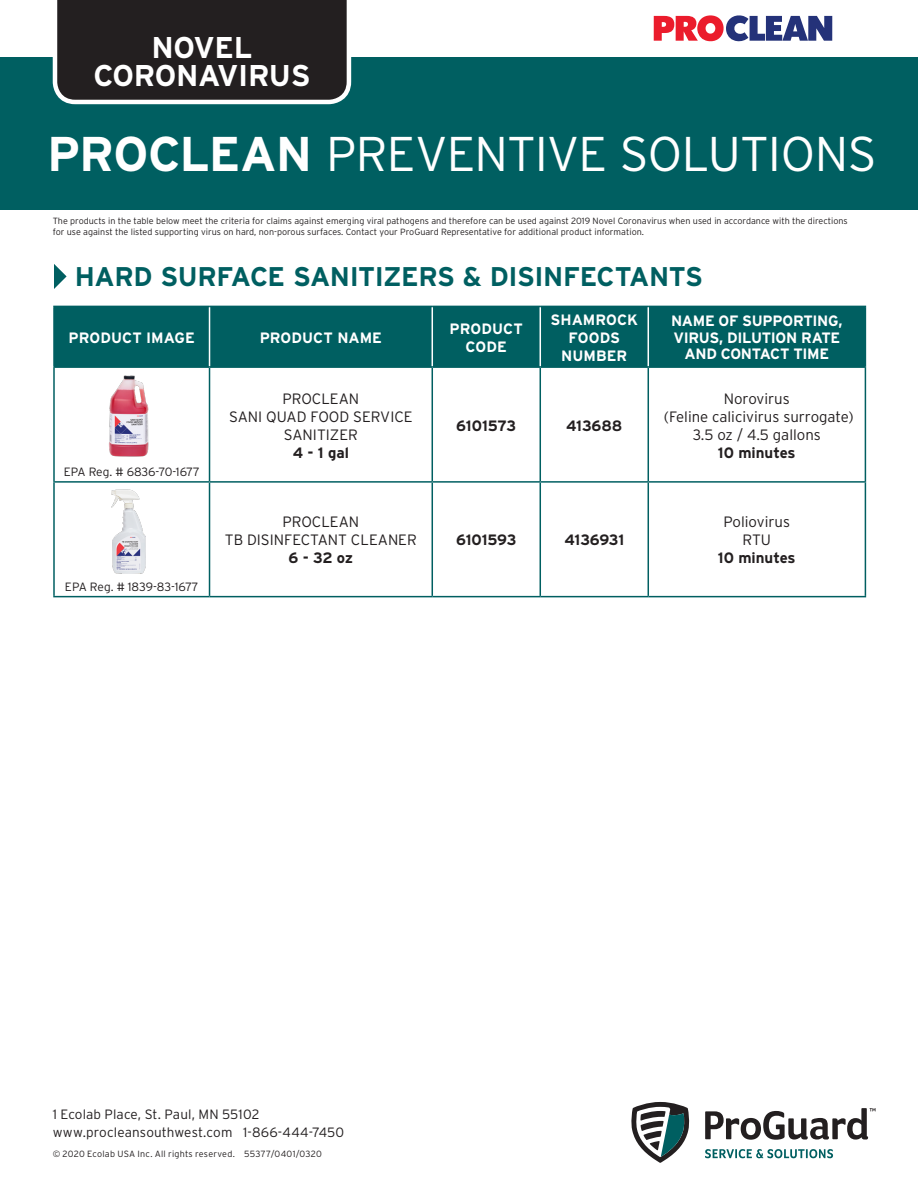
<style>
.page{position:relative;width:918px;height:1188px;background:#fff}
.page>*{position:absolute;margin:0;border:0;box-sizing:border-box;transform-origin:0 0}
.t1{font:300 48.75px "Interstate";letter-spacing:-.015em;color:#fff}
.t2{font:700 30px "Interstate";letter-spacing:-.01em;color:#fff}
.t3{font:700 27px "Interstate";letter-spacing:-.015em;color:#005f61}
.t4{font:300 15px/18px "Interstate";color:#231f20;text-align:center}
.t5{font:700 15px/18px "Interstate";letter-spacing:-.005em;color:#fff;text-align:center}
.t6{font:700 15px/16.5px "Interstate";letter-spacing:-.025em;color:#fff;text-align:center}
.t7{font:700 15px "Interstate";letter-spacing:-.015em;color:#231f20}
.t8{font:300 13.5px "Interstate";letter-spacing:.01em;color:#231f20}
.t9{font:300 12px "Interstate";letter-spacing:-.01em;color:#231f20}
.t10{font:300 9px/10.5px "Interstate";color:#231f20}
.t11{font:300 9px "Interstate";letter-spacing:.025em;color:#231f20}
.s1{font-weight:700}
</style>
<div class="page">
<div style="left:0;top:57px;width:918px;height:152px;background:#005f61"></div>
<svg style="left:53px;top:0;width:298px;height:104px;background:#312e2f"></svg>
<svg style="left:54px;top:264px;width:13px;height:25px"></svg>
<svg style="left:654px;top:15px;width:178px;height:27px"></svg>
<svg style="left:705px;top:1149px;width:128px;height:9px"></svg>
<svg style="left:631px;top:1102px;width:59px;height:61px"></svg>
<svg style="left:705px;top:1108px;width:171px;height:32px"></svg>
<div style="left:55px;top:307px;width:810px;height:59px;background:#005f61"></div>
<hr style="left:209px;top:307px;width:1px;height:59px;background:#fff">
<hr style="left:432px;top:307px;width:1px;height:59px;background:#fff">
<hr style="left:540px;top:307px;width:1px;height:59px;background:#fff">
<hr style="left:648px;top:307px;width:1px;height:59px;background:#fff">
<hr style="left:53px;top:306px;width:157px;height:1px;background:#005f61">
<hr style="left:53px;top:307px;width:2px;height:59px;background:#005f61">
<hr style="left:210px;top:306px;width:222px;height:1px;background:#005f61">
<hr style="left:432px;top:306px;width:108px;height:1px;background:#005f61">
<hr style="left:540px;top:306px;width:108px;height:1px;background:#005f61">
<hr style="left:648px;top:306px;width:218px;height:1px;background:#005f61">
<hr style="left:865px;top:307px;width:1px;height:59px;background:#005f61">
<hr style="left:53px;top:366px;width:157px;height:2px;background:#005f61">
<hr style="left:53px;top:368px;width:2px;height:113px;background:#005f61">
<hr style="left:210px;top:366px;width:222px;height:2px;background:#005f61">
<hr style="left:209px;top:368px;width:1px;height:113px;background:#005f61">
<hr style="left:432px;top:366px;width:108px;height:2px;background:#005f61">
<hr style="left:432px;top:368px;width:1px;height:113px;background:#005f61">
<hr style="left:540px;top:366px;width:108px;height:2px;background:#005f61">
<hr style="left:540px;top:368px;width:1px;height:113px;background:#005f61">
<hr style="left:648px;top:366px;width:218px;height:2px;background:#005f61">
<hr style="left:648px;top:368px;width:1px;height:113px;background:#005f61">
<hr style="left:865px;top:368px;width:1px;height:113px;background:#005f61">
<hr style="left:53px;top:481px;width:157px;height:2px;background:#005f61">
<hr style="left:53px;top:483px;width:2px;height:113px;background:#005f61">
<hr style="left:210px;top:481px;width:222px;height:2px;background:#005f61">
<hr style="left:209px;top:483px;width:1px;height:113px;background:#005f61">
<hr style="left:432px;top:481px;width:108px;height:2px;background:#005f61">
<hr style="left:432px;top:483px;width:1px;height:113px;background:#005f61">
<hr style="left:540px;top:481px;width:108px;height:2px;background:#005f61">
<hr style="left:540px;top:483px;width:1px;height:113px;background:#005f61">
<hr style="left:648px;top:481px;width:218px;height:2px;background:#005f61">
<hr style="left:648px;top:483px;width:1px;height:113px;background:#005f61">
<hr style="left:865px;top:483px;width:1px;height:113px;background:#005f61">
<hr style="left:53px;top:596px;width:157px;height:1px;background:#005f61">
<hr style="left:210px;top:596px;width:222px;height:1px;background:#005f61">
<hr style="left:432px;top:596px;width:108px;height:1px;background:#005f61">
<hr style="left:540px;top:596px;width:108px;height:1px;background:#005f61">
<hr style="left:648px;top:596px;width:218px;height:1px;background:#005f61">
<img style="left:109px;top:375px;width:40px;height:82px">
<img style="left:111px;top:489px;width:35px;height:85px">
<p class="t2" style="left:152px;top:29px;width:102px">NOVEL</p>
<p class="t2" style="left:93px;top:57px;width:219px">CORONAVIRUS</p>
<p class="t1" style="left:47px;top:124px;width:831px"><span class="s1">PROCLEAN</span> PREVENTIVE SOLUTIONS</p>
<p class="t10" style="left:53px;top:216px;width:797px">The products in the table below meet the criteria for claims against emerging viral pathogens and therefore can be used against 2019 Novel Coronavirus when used in accordance with the directions for use against the listed supporting virus on hard, non-porous surfaces. Contact your ProGuard Representative for additional product information.</p>
<p class="t3" style="left:75px;top:261px;width:630px">HARD SURFACE SANITIZERS &amp; DISINFECTANTS</p>
<p class="t5" style="left:69px;top:328px;width:128px">PRODUCT IMAGE</p>
<p class="t5" style="left:260px;top:328px;width:124px">PRODUCT NAME</p>
<p class="t5" style="left:450px;top:319px;width:75px">PRODUCT<br>CODE</p>
<p class="t5" style="left:551px;top:310px;width:89px">SHAMROCK<br>FOODS<br>NUMBER</p>
<p class="t6" style="left:671px;top:313px;width:173px">NAME OF SUPPORTING,<br>VIRUS, DILUTION RATE<br>AND CONTACT TIME</p>
<p class="t9" style="left:64px;top:464px;width:138px">EPA Reg. # 6836-70-1677</p>
<p class="t9" style="left:65px;top:579px;width:135px">EPA Reg. # 1839-83-1677</p>
<p class="t4" style="left:229px;top:389px;width:185px">PROCLEAN<br>SANI QUAD FOOD SERVICE<br>SANITIZER<br><span class="s1">4 - 1 gal</span></p>
<p class="t4" style="left:225px;top:513px;width:193px">PROCLEAN<br>TB DISINFECTANT CLEANER<br><span class="s1">6 - 32 oz</span></p>
<p class="t7" style="left:456px;top:416px;width:61px">6101573</p>
<p class="t7" style="left:566px;top:416px;width:58px">413688</p>
<p class="t7" style="left:456px;top:531px;width:62px">6101593</p>
<p class="t7" style="left:564px;top:531px;width:61px">4136931</p>
<p class="t4" style="left:664px;top:389px;width:191px">Norovirus<br>(Feline calicivirus surrogate)<br>3.5 oz / 4.5 gallons<br><span class="s1">10 minutes</span></p>
<p class="t4" style="left:718px;top:513px;width:79px">Poliovirus<br>RTU<br><span class="s1">10 minutes</span></p>
<p class="t8" style="left:53px;top:1106px;width:208px">1 Ecolab Place, St. Paul, MN 55102</p>
<p class="t8" style="left:53px;top:1124px;width:293px">www.procleansouthwest.com 1-866-444-7450</p>
<p class="t11" style="left:53px;top:1148px;width:271px">© 2020 Ecolab USA Inc. All rights reserved. 55377/0401/0320</p>
</div>
